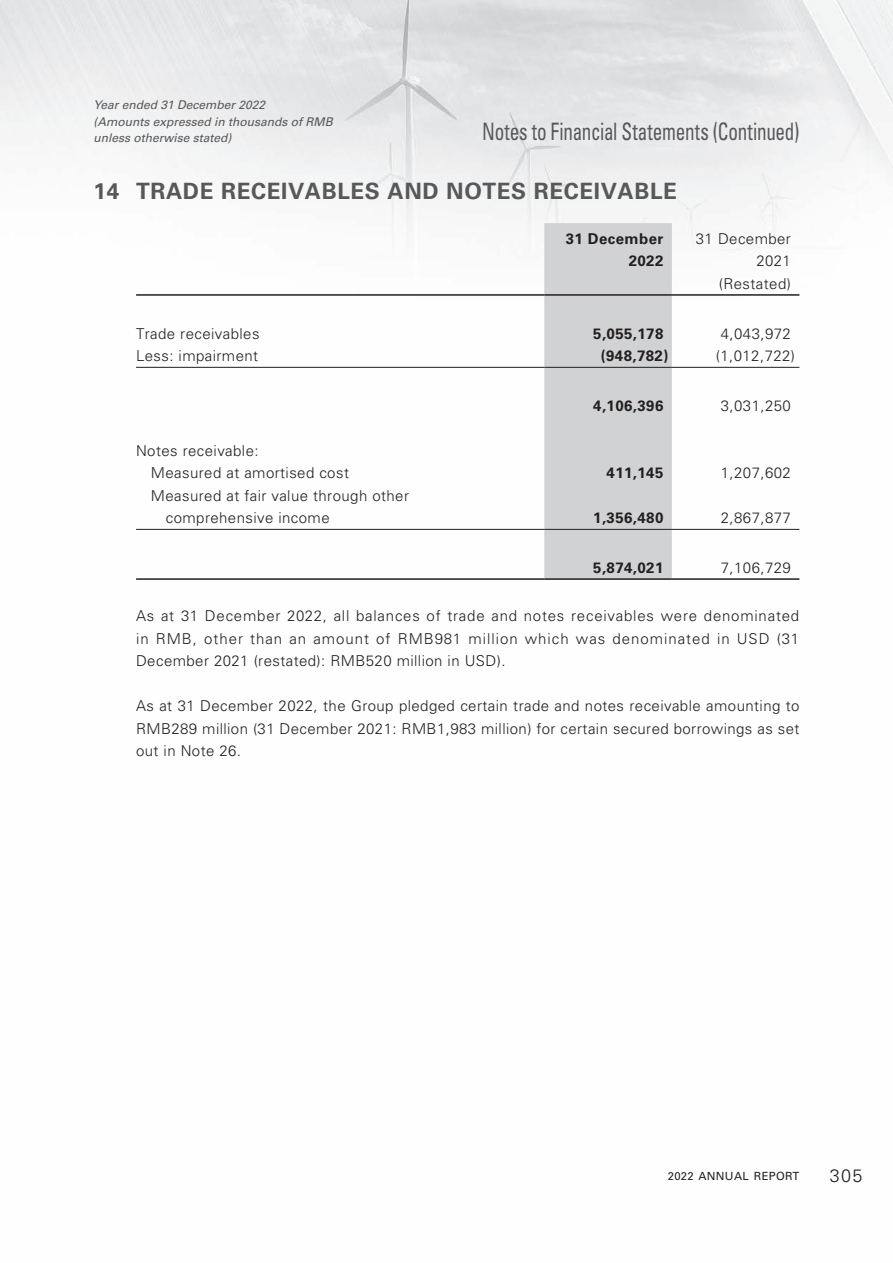
<style>
.page{position:relative;width:893px;height:1263px;background:#fff}
.page>*{position:absolute;margin:0;border:0;box-sizing:border-box;transform-origin:0 0}
.t1{font:condensed 24px "Univers LT Std";letter-spacing:-.01em;color:#57585a;scale:.8 1}
.t2{font:700 22.5px "Univers LT Std";letter-spacing:.03em;color:#57585a}
.t3{font:300 18px "Univers LT Std";color:#231f20}
.t4{font:300 15px/22.5px "Univers LT Std";letter-spacing:.03em;color:#231f20}
.t5{font:700 15px/22.5px "Univers LT Std";letter-spacing:.03em;color:#231f20;text-align:right}
.t6{font:italic 12px/16.5px "Univers LT Std";color:#57585a}
.t7{font:11.25px "Univers LT Std";letter-spacing:.03em;color:#231f20}
</style>
<div class="page">
<img style="left:0;top:0;width:893px;height:580px">
<div style="left:544px;top:223px;width:128px;height:355px;background:#d1d2d4"></div>
<hr style="left:136px;top:294px;width:408px;height:2px;background:#231f20">
<hr style="left:544px;top:294px;width:128px;height:2px;background:#231f20">
<hr style="left:672px;top:294px;width:127px;height:2px;background:#231f20">
<hr style="left:136px;top:367px;width:408px;height:1px;background:#231f20">
<hr style="left:544px;top:367px;width:128px;height:1px;background:#231f20">
<hr style="left:672px;top:367px;width:127px;height:1px;background:#231f20">
<hr style="left:136px;top:529px;width:408px;height:1px;background:#231f20">
<hr style="left:544px;top:529px;width:128px;height:1px;background:#231f20">
<hr style="left:672px;top:529px;width:127px;height:1px;background:#231f20">
<hr style="left:136px;top:578px;width:408px;height:2px;background:#231f20">
<hr style="left:544px;top:578px;width:128px;height:2px;background:#231f20">
<hr style="left:672px;top:578px;width:127px;height:2px;background:#231f20">
<p class="t6" style="left:94px;top:97px;width:241px">Year ended 31 December 2022<br>(Amounts expressed in thousands of RMB unless otherwise stated)</p>
<h1 class="t1" style="left:482px;top:116px;width:398px">Notes to Financial Statements (Continued)</h1>
<h2 class="t2" style="left:94px;top:178px;width:585px">14 TRADE RECEIVABLES AND NOTES RECEIVABLE</h2>
<p class="t5" style="left:566px;top:227px;width:99px">31 December<br>2022</p>
<p class="t4" style="left:696px;top:227px;width:97px;text-align:right">31 December<br>2021 (Restated)</p>
<p class="t4" style="left:136px;top:322px;width:125px">Trade receivables</p>
<p class="t5" style="left:593px;top:322px;width:72px">5,055,178</p>
<p class="t4" style="left:721px;top:322px;width:72px">4,043,972</p>
<p class="t4" style="left:136px;top:345px;width:124px">Less: impairment</p>
<p class="t5" style="left:601px;top:345px;width:69px">(948,782)</p>
<p class="t4" style="left:716px;top:345px;width:81px">(1,012,722)</p>
<p class="t5" style="left:593px;top:394px;width:72px">4,106,396</p>
<p class="t4" style="left:721px;top:394px;width:72px">3,031,250</p>
<p class="t4" style="left:151px;top:439px;width:200px;text-indent:-15px">Notes receivable:<br>Measured at amortised cost</p>
<p class="t5" style="left:607px;top:462px;width:58px">411,145</p>
<p class="t4" style="left:721px;top:462px;width:72px">1,207,602</p>
<p class="t4" style="left:166px;top:484px;width:245px;text-indent:-15px">Measured at fair value through other comprehensive income</p>
<p class="t5" style="left:593px;top:507px;width:72px">1,356,480</p>
<p class="t4" style="left:721px;top:507px;width:72px">2,867,877</p>
<p class="t5" style="left:593px;top:556px;width:72px">5,874,021</p>
<p class="t4" style="left:721px;top:556px;width:72px">7,106,729</p>
<p class="t4" style="left:136px;top:604px;width:665px;text-align:justify">As at 31 December 2022, all balances of trade and notes receivables were denominated in RMB, other than an amount of RMB981 million which was denominated in USD (31<br>December 2021 (restated): RMB520 million in USD).</p>
<p class="t4" style="left:136px;top:694px;width:665px;text-align:justify">As at 31 December 2022, the Group pledged certain trade and notes receivable amounting to RMB289 million (31 December 2021: RMB1,983 million) for certain secured borrowings as set out in Note 26.</p>
<p class="t7" style="left:668px;top:1169px;width:133px">2022 ANNUAL REPORT</p>
<p class="t3" style="left:830px;top:1165px;width:34px">305</p>
</div>
